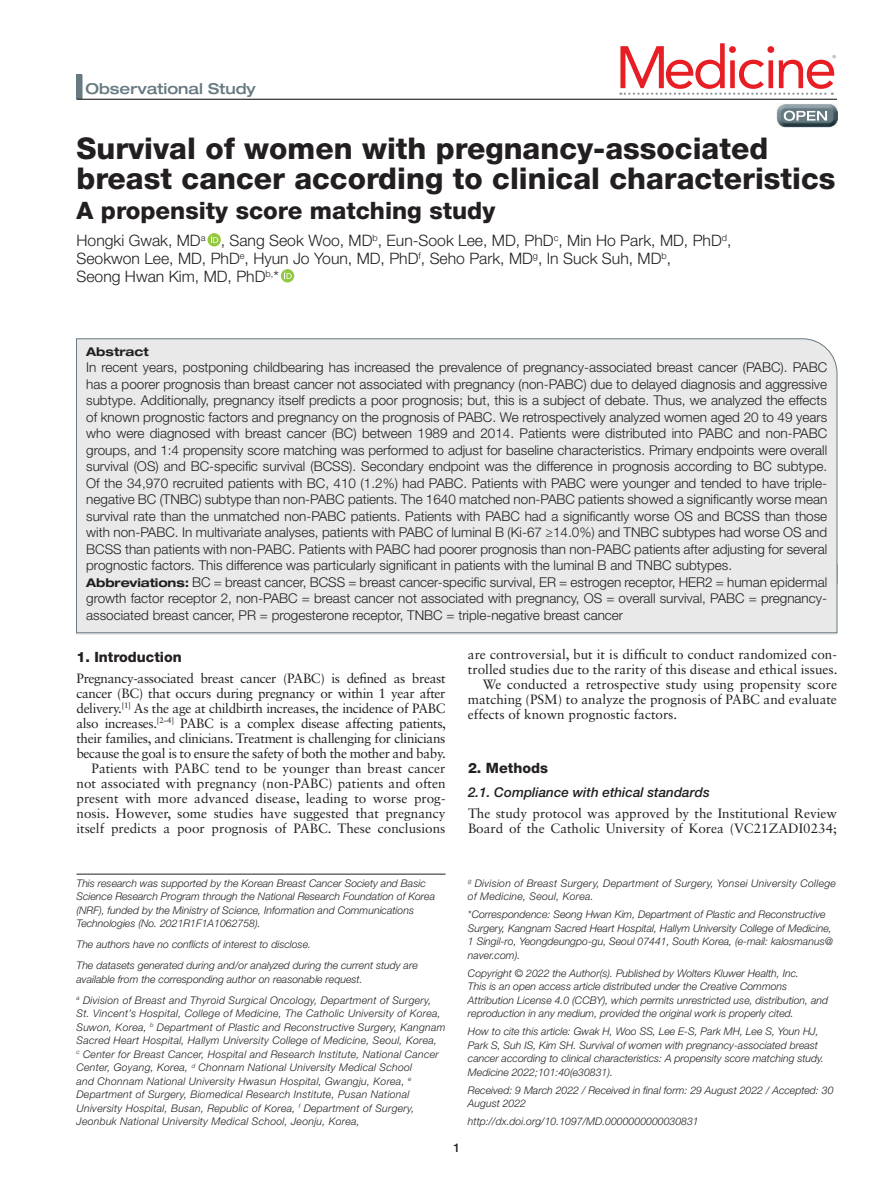
<style>
.page{position:relative;width:891px;height:1188px;background:#fff}
.page>*{position:absolute;margin:0;border:0;box-sizing:border-box;transform-origin:0 0}
.t1{font:59.4px "Avenir";letter-spacing:-.06em;color:#e71e24}
.t2{font:800 30px/30px "Helvetica Neue LT Std";color:#231f20}
.t3{font:800 24px "Helvetica Neue LT Std";color:#231f20}
.t4{font:300 15.75px/18px "Helvetica Neue LT Std";color:#231f20}
.t5{font:500 expanded 15px "Helvetica Neue LT Std";color:#667981}
.t6{font:800 14.25px "Helvetica Neue LT Std";color:#231f20}
.t7{font:300 13.5px/16.5px "Helvetica Neue LT Std";color:#231f20}
.t8{font:13.5px/15px "Sabon LT Std";letter-spacing:-.025em;color:#231f20;text-align:right}
.t9{font:13.5px/15px "Sabon LT Std";color:#231f20}
.t10{font:italic 500 13.5px "Helvetica Neue LT Std";color:#231f20}
.t11{font:700 expanded 12px "Helvetica Neue LT Std";color:#231f20}
.t12{font:500 12px "Helvetica Neue LT Std";color:#231f20}
.t13{font:italic 300 10.5px/13.5px "Helvetica Neue LT Std";color:#231f20}
.t14{font:italic 300 10.5px/13.5px "Helvetica Neue LT Std";letter-spacing:.025em;color:#231f20}
.t15{font:500 10.35px "Akzidenz Grotesk BE";color:#909295}
.s1{font-weight:700;font-stretch:expanded;font-size:12px}
</style>
<div class="page">
<div style="left:76px;top:74px;width:6px;height:25px;background:#677981"></div>
<hr style="left:76px;top:99px;width:761px;height:1px;background:#231f20">
<img style="left:776px;top:104px;width:61px;height:24px">
<svg style="left:784px;top:111px;width:43px;height:10px"></svg>
<svg style="left:620px;top:93px;width:213px;height:2px"></svg>
<div style="left:76px;top:338px;width:762px;height:246px;background:#e9e9e9"></div>
<div style="left:76px;top:564px;width:761px;height:70px;background:#e9e9e9"></div>
<div style="left:76px;top:563px;width:761px;height:70px;border:1px solid #677981"></div>
<svg style="left:208px;top:233px;width:13px;height:13px"></svg>
<svg style="left:211px;top:236px;width:7px;height:7px"></svg>
<div style="left:281px;top:269px;width:13px;height:13px;background:#93c73e;border-radius:50%"></div>
<svg style="left:284px;top:272px;width:8px;height:7px"></svg>
<hr style="left:76px;top:874px;width:370px;height:1px;background:#231f20">
<p class="t5" style="left:86px;top:80px;width:172px">Observational Study</p>
<h1 class="t1" style="left:615px;top:33px;width:223px">Medicine</h1>
<p class="t15" style="left:832px;top:52px;width:6px">®</p>
<h2 class="t2" style="left:76px;top:134px;width:761px">Survival of women with pregnancy-associated breast cancer according to clinical characteristics</h2>
<h3 class="t3" style="left:76px;top:197px;width:420px">A propensity score matching study</h3>
<p class="t4" style="left:76px;top:231px;width:657px">Hongki Gwak, MD<sup>a</sup> , Sang Seok Woo, MD<sup>b</sup>, Eun-Sook Lee, MD, PhD<sup>c</sup>, Min Ho Park, MD, PhD<sup>d</sup>,<br>Seokwon Lee, MD, PhD<sup>e</sup>, Hyun Jo Youn, MD, PhD<sup>f</sup>, Seho Park, MD<sup>g</sup>, In Suck Suh, MD<sup>b</sup>,<br>Seong Hwan Kim, MD, PhD<sup>b,</sup>*</p>
<p class="t11" style="left:86px;top:344px;width:64px">Abstract</p>
<p class="t7" style="left:86px;top:359px;width:743px">In recent years, postponing childbearing has increased the prevalence of pregnancy-associated breast cancer (PABC). PABC has a poorer prognosis than breast cancer not associated with pregnancy (non-PABC) due to delayed diagnosis and aggressive subtype. Additionally, pregnancy itself predicts a poor prognosis; but, this is a subject of debate. Thus, we analyzed the effects of known prognostic factors and pregnancy on the prognosis of PABC. We retrospectively analyzed women aged 20 to 49 years who were diagnosed with breast cancer (BC) between 1989 and 2014. Patients were distributed into PABC and non-PABC groups, and 1:4 propensity score matching was performed to adjust for baseline characteristics. Primary endpoints were overall survival (OS) and BC-specific survival (BCSS). Secondary endpoint was the difference in prognosis according to BC subtype.<br>Of the 34,970 recruited patients with BC, 410 (1.2%) had PABC. Patients with PABC were younger and tended to have triple&shy;negative BC (TNBC) subtype than non-PABC patients. The 1640 matched non-PABC patients showed a significantly worse mean survival rate than the unmatched non-PABC patients. Patients with PABC had a significantly worse OS and BCSS than those with non-PABC. In multivariate analyses, patients with PABC of luminal B (Ki-67 ≥14.0%) and TNBC subtypes had worse OS and BCSS than patients with non-PABC. Patients with PABC had poorer prognosis than non-PABC patients after adjusting for several prognostic factors. This difference was particularly significant in patients with the luminal B and TNBC subtypes.<br><span class="s1">Abbreviations:</span> BC = breast cancer, BCSS = breast cancer-specific survival, ER = estrogen receptor, HER2 = human epidermal growth factor receptor 2, non-PABC = breast cancer not associated with pregnancy, OS = overall survival, PABC = pregnancy&shy;associated breast cancer, PR = progesterone receptor, TNBC = triple-negative breast cancer</p>
<p class="t6" style="left:76px;top:648px;width:107px">1. Introduction</p>
<p class="t8" style="left:76px;top:671px;width:371px">Pregnancy-associated breast cancer (PABC) is defined as breast cancer (BC) that occurs during pregnancy or within 1 year after delivery.<sup>[1]</sup> As the age at childbirth increases, the incidence of PABC also increases.<sup>[2–4]</sup> PABC is a complex disease affecting patients, their families, and clinicians. Treatment is challenging for clinicians because the goal is to ensure the safety of both the mother and baby.<br>Patients with PABC tend to be younger than breast cancer not associated with pregnancy (non-PABC) patients and often present with more advanced disease, leading to worse prog&shy;nosis. However, some studies have suggested that pregnancy itself predicts a poor prognosis of PABC. These conclusions</p>
<p class="t9" style="left:468px;top:647px;width:370px">are controversial, but it is difficult to conduct randomized con-</p>
<p class="t9" style="left:468px;top:662px;width:371px">trolled studies due to the rarity of this disease and ethical issues.</p>
<p class="t9" style="left:483px;top:677px;width:356px">We conducted a retrospective study using propensity score</p>
<p class="t9" style="left:468px;top:692px;width:370px">matching (PSM) to analyze the prognosis of PABC and evaluate</p>
<p class="t9" style="left:468px;top:707px;width:211px">effects of known prognostic factors.</p>
<p class="t6" style="left:468px;top:759px;width:81px">2. Methods</p>
<p class="t10" style="left:468px;top:784px;width:243px">2.1. Compliance with ethical standards</p>
<p class="t9" style="left:468px;top:806px;width:371px">The study protocol was approved by the Institutional Review<br>Board of the Catholic University of Korea (VC21ZADI0234;</p>
<p class="t13" style="left:76px;top:876px;width:360px">This research was supported by the Korean Breast Cancer Society and Basic Science Research Program through the National Research Foundation of Korea (NRF), funded by the Ministry of Science, Information and Communications Technologies (No. 2021R1F1A1062758).</p>
<p class="t13" style="left:76px;top:934px;width:343px;line-height:21px">The authors have no conflicts of interest to disclose.<br>The datasets generated during and/or analyzed during the current study are</p>
<p class="t14" style="left:76px;top:968px;width:356px;line-height:21px">available from the corresponding author on reasonable request.<br><sup>a</sup> Division of Breast and Thyroid Surgical Oncology, Department of Surgery,</p>
<p class="t14" style="left:76px;top:1006px;width:371px">St. Vincent’s Hospital, College of Medicine, The Catholic University of Korea, Suwon, Korea, <sup>b</sup> Department of Plastic and Reconstructive Surgery, Kangnam Sacred Heart Hospital, Hallym University College of Medicine, Seoul, Korea,<br><sup>c</sup> Center for Breast Cancer, Hospital and Research Institute, National Cancer Center, Goyang, Korea, <sup>d</sup> Chonnam National University Medical School<br>and Chonnam National University Hwasun Hospital, Gwangju, Korea, <sup>e </sup>Department of Surgery, Biomedical Research Institute, Pusan National University Hospital, Busan, Republic of Korea, <sup>f</sup> Department of Surgery, Jeonbuk National University Medical School, Jeonju, Korea,</p>
<p class="t12" style="left:453px;top:1140px;width:8px">1</p>
<p class="t14" style="left:468px;top:876px;width:369px"><sup>g</sup> Division of Breast Surgery, Department of Surgery, Yonsei University College of Medicine, Seoul, Korea.</p>
<p class="t13" style="left:468px;top:907px;width:367px">*Correspondence: Seong Hwan Kim, Department of Plastic and Reconstructive Surgery, Kangnam Sacred Heart Hospital, Hallym University College of Medicine, 1 Singil-ro, Yeongdeungpo-gu, Seoul 07441, South Korea, (e-mail: kalosmanus@ naver.com).</p>
<p class="t13" style="left:468px;top:966px;width:362px">Copyright © 2022 the Author(s). Published by Wolters Kluwer Health, Inc.<br>This is an open access article distributed under the Creative Commons Attribution License 4.0 (CCBY), which permits unrestricted use, distribution, and reproduction in any medium, provided the original work is properly cited.</p>
<p class="t13" style="left:468px;top:1024px;width:358px">How to cite this article: Gwak H, Woo SS, Lee E-S, Park MH, Lee S, Youn HJ, Park S, Suh IS, Kim SH. Survival of women with pregnancy-associated breast cancer according to clinical characteristics: A propensity score matching study.<br>Medicine 2022;101:40(e30831).</p>
<p class="t13" style="left:468px;top:1083px;width:367px">Received: 9 March 2022 / Received in final form: 29 August 2022 / Accepted: 30<br>August 2022</p>
<p class="t13" style="left:468px;top:1114px;width:232px">http://dx.doi.org/10.1097/MD.0000000000030831</p>
</div>
